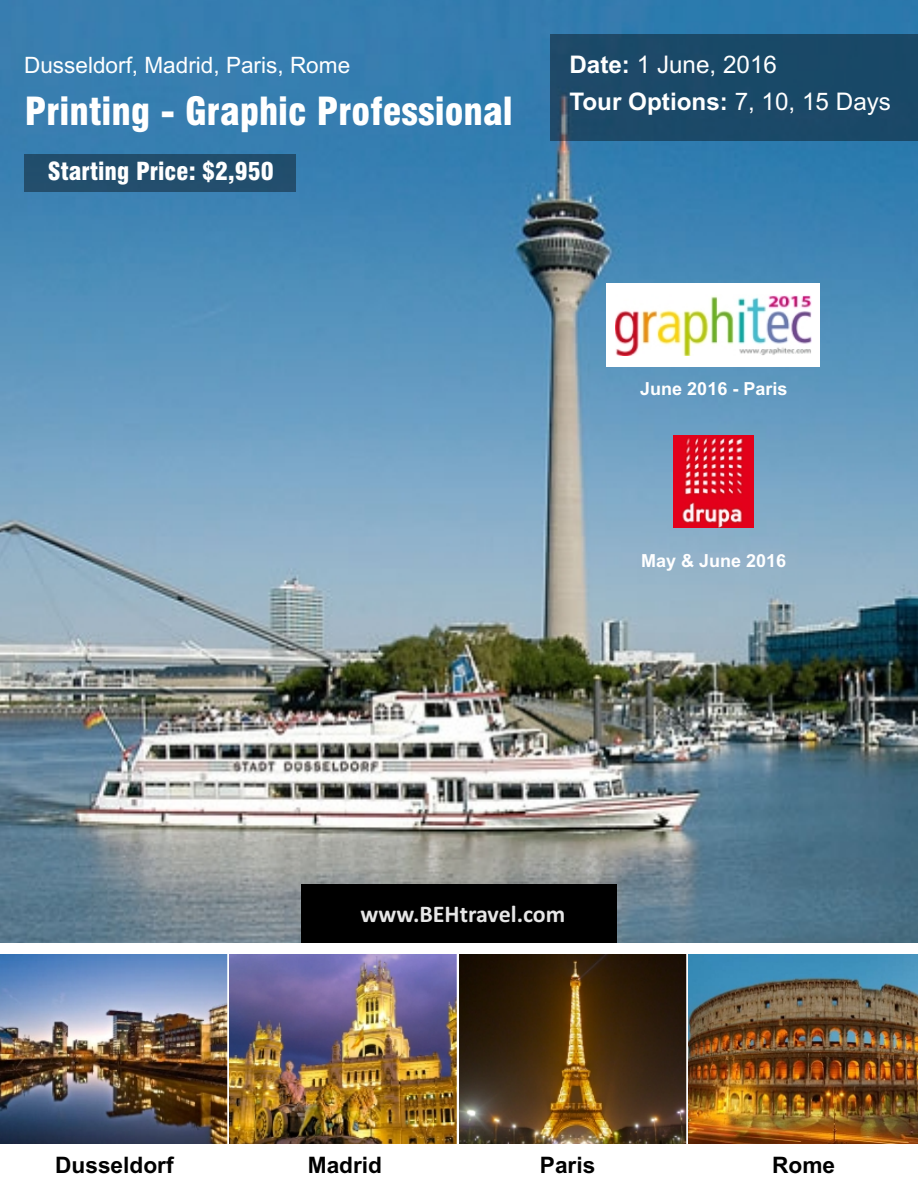
<style>
.page{position:relative;width:918px;height:1188px;background:#fff}
.page>*{position:absolute;margin:0;border:0;box-sizing:border-box;transform-origin:0 0}
.t1{font:900 condensed 37.8px "Swiss 721 BT";color:#fff}
.t2{font:24.3px/36.5px "Arial";color:#fff}
.t3{font:900 condensed 24.3px "Swiss 721 BT";color:#fff}
.t4{font:700 24px "Calibri";color:#e6e6e6}
.t5{font:700 22.65px "Arial";color:#000}
.t6{font:22.5px "Arial";color:#fff}
.t7{font:700 18px "Arial";color:#fff}
.s1{font-weight:700}
</style>
<div class="page">
<img style="left:0;top:0;width:918px;height:943px">
<div style="left:550px;top:34px;width:368px;height:107px;background:#1a4967"></div>
<div style="left:25px;top:154px;width:271px;height:37px;background:#224e6c"></div>
<div style="left:301px;top:885px;width:316px;height:58px;background:#000"></div>
<svg style="left:0;top:954px;width:227px;height:1px"></svg>
<img style="left:0;top:955px;width:227px;height:189px">
<div style="left:227px;top:952px;width:234px;height:194px;border:4px solid #fff"></div>
<img style="left:230px;top:955px;width:227px;height:189px">
<div style="left:457px;top:952px;width:234px;height:194px;border:4px solid #fff"></div>
<img style="left:459px;top:955px;width:227px;height:189px">
<svg style="left:686px;top:952px;width:232px;height:194px"></svg>
<img style="left:688px;top:955px;width:230px;height:189px">
<img style="left:673px;top:435px;width:81px;height:93px">
<div style="left:606px;top:283px;width:214px;height:83px;background:#fff"></div>
<img style="left:615px;top:295px;width:196px;height:60px">
<p class="t6" style="left:24px;top:57px;width:328px">Dusseldorf, Madrid, Paris, Rome</p>
<h1 class="t1" style="left:25px;top:97px;width:489px">Printing - Graphic Professional</h1>
<p class="t3" style="left:48px;top:162px;width:227px">Starting Price: $2,950</p>
<p class="t2" style="left:569px;top:49px;width:323px"><span class="s1">Date:</span> 1 June, 2016<br><span class="s1">Tour Options:</span> 7, 10, 15 Days</p>
<p class="t7" style="left:640px;top:382px;width:149px">June 2016 - Paris</p>
<p class="t7" style="left:641px;top:554px;width:147px">May &amp; June 2016</p>
<p class="t4" style="left:360px;top:904px;width:206px">www.BEHtravel.com</p>
<p class="t5" style="left:55px;top:1157px;width:120px">Dusseldorf</p>
<p class="t5" style="left:308px;top:1157px;width:76px">Madrid</p>
<p class="t5" style="left:540px;top:1157px;width:57px">Paris</p>
<p class="t5" style="left:772px;top:1157px;width:65px">Rome</p>
</div>
